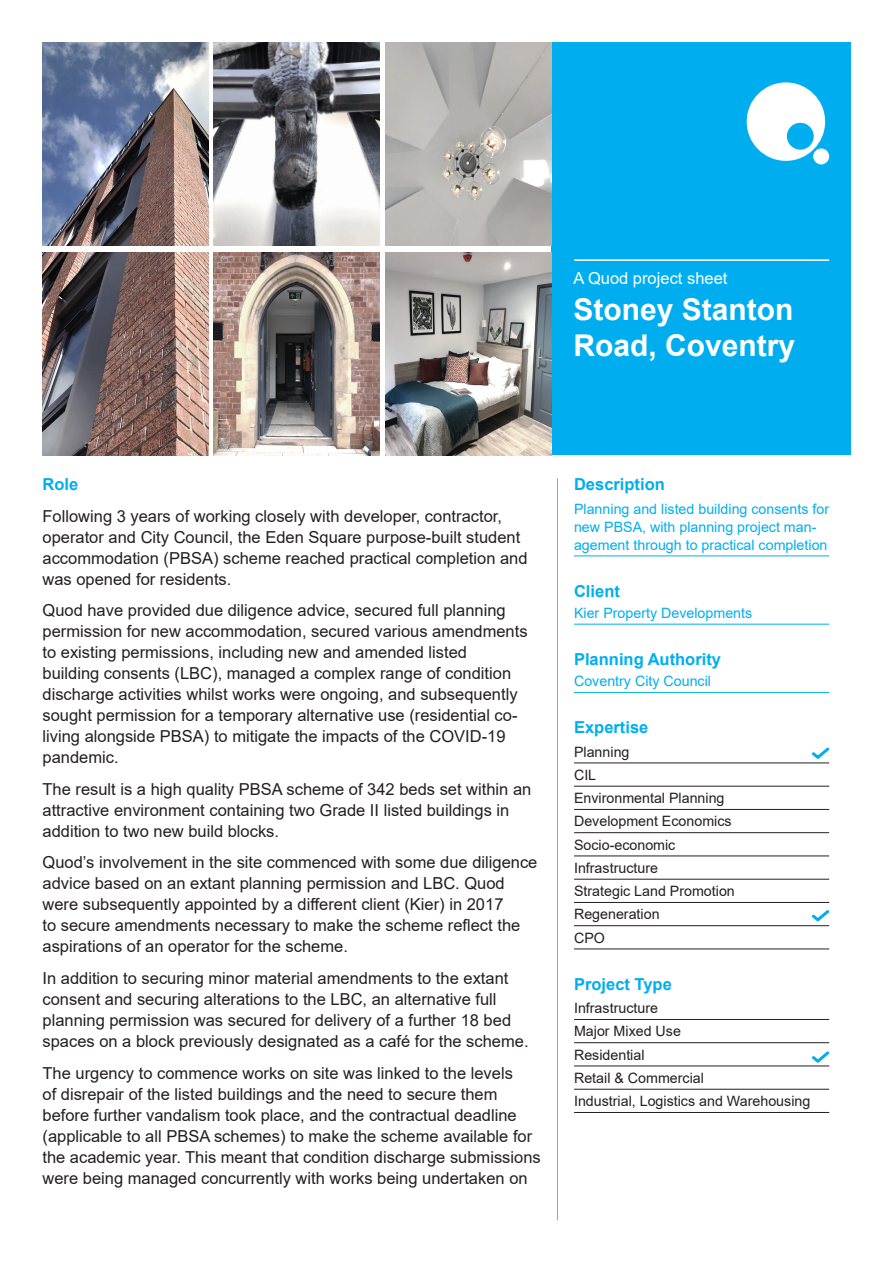
<style>
.page{position:relative;width:893px;height:1263px;background:#fff}
.page>*{position:absolute;margin:0;border:0;box-sizing:border-box;transform-origin:0 0}
.Titles{font:700 30px/36px "Arial";color:#fff}
.Body_Copy{font:16.5px/21px "Arial";color:#231f20}
.t1{font:700 16.5px "Arial";color:#00aeef}
.Titles-2{font:16.5px "Arial";color:#fff}
.t2{font:14.25px "Arial";color:#231f20}
.t3{font:14.25px/18px "Arial";color:#00aeef}
</style>
<div class="page">
<div style="left:551px;top:43px;width:299px;height:412px;background:#00aeef"></div>
<svg style="left:747px;top:82px;width:78px;height:79px"></svg>
<div style="left:813px;top:148px;width:16px;height:16px;background:#fff;border-radius:50%"></div>
<hr style="left:574px;top:259px;width:255px;height:2px;background:#fff">
<img style="left:385px;top:252px;width:166px;height:203px">
<img style="left:43px;top:43px;width:166px;height:202px">
<img style="left:214px;top:252px;width:166px;height:203px">
<img style="left:385px;top:43px;width:166px;height:202px">
<img style="left:214px;top:43px;width:166px;height:202px">
<img style="left:43px;top:252px;width:166px;height:203px">
<hr style="left:557px;top:478px;width:1px;height:742px;background:#a1a1a5">
<hr style="left:574px;top:556px;width:255px;height:1px;background:#00aeef">
<hr style="left:574px;top:624px;width:255px;height:1px;background:#00aeef">
<hr style="left:574px;top:692px;width:255px;height:1px;background:#00aeef">
<hr style="left:574px;top:763px;width:255px;height:1px;background:#231f20">
<hr style="left:574px;top:786px;width:255px;height:1px;background:#231f20">
<hr style="left:574px;top:809px;width:255px;height:1px;background:#231f20">
<hr style="left:574px;top:832px;width:255px;height:1px;background:#231f20">
<hr style="left:574px;top:856px;width:255px;height:1px;background:#231f20">
<hr style="left:574px;top:879px;width:255px;height:1px;background:#231f20">
<hr style="left:574px;top:902px;width:255px;height:1px;background:#231f20">
<hr style="left:574px;top:925px;width:255px;height:1px;background:#231f20">
<hr style="left:574px;top:949px;width:255px;height:1px;background:#231f20">
<hr style="left:574px;top:1019px;width:255px;height:1px;background:#231f20">
<hr style="left:574px;top:1042px;width:255px;height:1px;background:#231f20">
<hr style="left:574px;top:1066px;width:255px;height:1px;background:#231f20">
<hr style="left:574px;top:1089px;width:255px;height:1px;background:#231f20">
<hr style="left:574px;top:1112px;width:255px;height:1px;background:#231f20">
<svg style="left:812px;top:747px;width:18px;height:12px"></svg>
<svg style="left:812px;top:910px;width:18px;height:12px"></svg>
<svg style="left:812px;top:1051px;width:18px;height:12px"></svg>
<p class="Titles-2" style="left:573px;top:267px;width:156px">A Quod project sheet</p>
<p class="Titles" style="left:573px;top:292px;width:223px">Stoney Stanton<br>Road, Coventry</p>
<p class="t1" style="left:43px;top:473px;width:37px">Role</p>
<p class="Body_Copy" style="left:43px;top:505px;width:487px">Following 3 years of working closely with developer, contractor, operator and City Council, the Eden Square purpose-built student accommodation (PBSA) scheme reached practical completion and was opened for residents.</p>
<p class="Body_Copy" style="left:43px;top:600px;width:487px">Quod have provided due diligence advice, secured full planning permission for new accommodation, secured various amendments to existing permissions, including new and amended listed building consents (LBC), managed a complex range of condition discharge activities whilst works were ongoing, and subsequently sought permission for a temporary alternative use (residential co&shy;living alongside PBSA) to mitigate the impacts of the COVID-19 pandemic.</p>
<p class="Body_Copy" style="left:43px;top:778px;width:490px">The result is a high quality PBSA scheme of 342 beds set within an attractive environment containing two Grade II listed buildings in addition to two new build blocks.</p>
<p class="Body_Copy" style="left:43px;top:852px;width:496px">Quod’s involvement in the site commenced with some due diligence advice based on an extant planning permission and LBC. Quod were subsequently appointed by a different client (Kier) in 2017<br>to secure amendments necessary to make the scheme reflect the aspirations of an operator for the scheme.</p>
<p class="Body_Copy" style="left:43px;top:967px;width:488px">In addition to securing minor material amendments to the extant consent and securing alterations to the LBC, an alternative full planning permission was secured for delivery of a further 18 bed spaces on a block previously designated as a café for the scheme.</p>
<p class="Body_Copy" style="left:43px;top:1062px;width:500px">The urgency to commence works on site was linked to the levels<br>of disrepair of the listed buildings and the need to secure them before further vandalism took place, and the contractual deadline (applicable to all PBSA schemes) to make the scheme available for the academic year. This meant that condition discharge submissions were being managed concurrently with works being undertaken on</p>
<p class="t1" style="left:574px;top:473px;width:92px">Description</p>
<p class="t3" style="left:574px;top:500px;width:257px">Planning and listed building consents for new PBSA, with planning project man&shy;agement through to practical completion</p>
<p class="t1" style="left:574px;top:579px;width:47px">Client</p>
<p class="t3" style="left:574px;top:604px;width:180px">Kier Property Developments</p>
<p class="t1" style="left:574px;top:648px;width:148px">Planning Authority</p>
<p class="t3" style="left:574px;top:672px;width:138px">Coventry City Council</p>
<p class="t1" style="left:574px;top:716px;width:76px">Expertise</p>
<p class="t2" style="left:574px;top:742px;width:57px">Planning</p>
<p class="t2" style="left:574px;top:765px;width:24px">CIL</p>
<p class="t2" style="left:574px;top:788px;width:152px">Environmental Planning</p>
<p class="t2" style="left:574px;top:812px;width:159px">Development Economics</p>
<p class="t2" style="left:574px;top:835px;width:103px">Socio-economic</p>
<p class="t2" style="left:574px;top:858px;width:85px">Infrastructure</p>
<p class="t2" style="left:574px;top:881px;width:162px">Strategic Land Promotion</p>
<p class="t2" style="left:574px;top:905px;width:87px">Regeneration</p>
<p class="t2" style="left:574px;top:928px;width:32px">CPO</p>
<p class="t1" style="left:574px;top:972px;width:99px">Project Type</p>
<p class="t2" style="left:574px;top:998px;width:85px">Infrastructure</p>
<p class="t2" style="left:574px;top:1022px;width:108px">Major Mixed Use</p>
<p class="t2" style="left:574px;top:1045px;width:72px">Residential</p>
<p class="t2" style="left:574px;top:1068px;width:131px">Retail &amp; Commercial</p>
<p class="t2" style="left:574px;top:1091px;width:238px">Industrial, Logistics and Warehousing</p>
</div>
